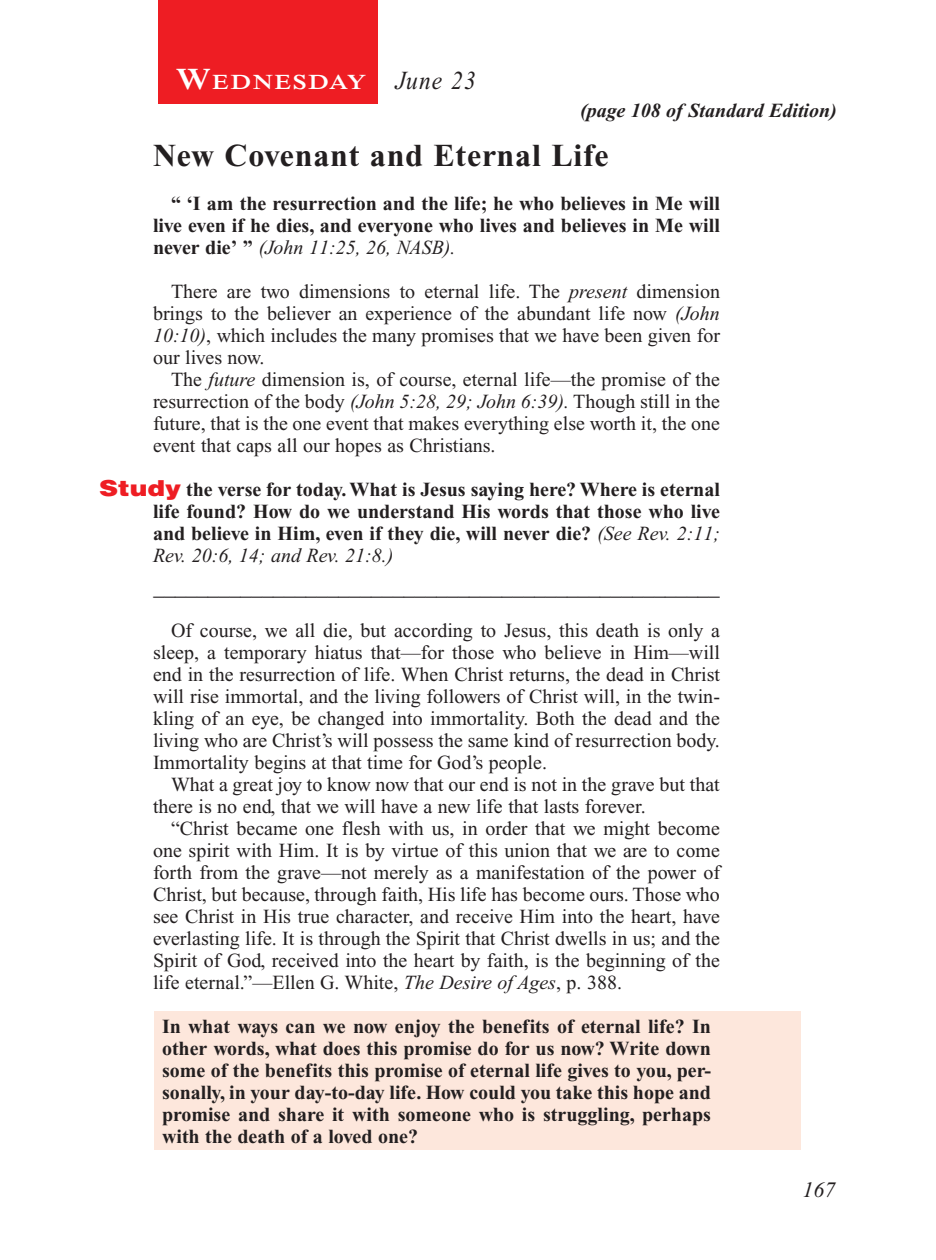
<style>
.page{position:relative;width:936px;height:1260px;background:#fff}
.page>*{position:absolute;margin:0;border:0;box-sizing:border-box;transform-origin:0 0}
.Head{font:700 32px "Times New Roman PS Std";letter-spacing:.025em;color:#231f20}
.Lesson_Dates{font:italic 26px "Times New Roman PS Std";letter-spacing:.05em;color:#231f20;scale:.9 1}
.Blank_Lines{font:22px "Times New Roman PS Std";color:#231f20}
.PageNumbers{font:italic 22px "Times New Roman PS Std";color:#231f20}
.Daily_Header{font:600 21px "Times NRMT Std";letter-spacing:.07em;color:#fff;scale:1.1 1}
.Body{font:20px/22px "Times New Roman PS Std";color:#231f20;text-align:justify}
.x-screened_box-text{font:700 20px/22px "Times New Roman PS Std";color:#231f20;text-align:justify}
.Question{font:700 20px/22px "Times New Roman PS Std";color:#231f20;text-align:justify}
.Body-2{font:700 20px/22px "Times New Roman PS Std";color:#231f20;text-align:justify}
.Page_from_SE{font:italic 700 20px "Times New Roman PS Std";color:#231f20}
.s1{font-size:30px}
.s2{font-weight:400;font-style:italic}
.s3{font-style:italic}
.s4{font-family:"Helvetica LT Std";font-weight:900;font-size:22px;color:#ee1d23}
</style>
<div class="page">
<div style="left:158px;top:0;width:220px;height:103px;background:#ee1d23"></div>
<div style="left:155px;top:1012px;width:646px;height:138px;background:#fde7dc"></div>
<p class="Daily_Header" style="left:176px;top:70px;width:175px"><span class="s1">W</span>EDNESDAY</p>
<p class="Lesson_Dates" style="left:396px;top:66px;width:91px">June 23</p>
<p class="Page_from_SE" style="left:580px;top:100px;width:258px">(page 108 of Standard Edition)</p>
<p class="Head" style="left:153px;top:138px;width:457px">New Covenant and Eternal Life</p>
<p class="Body-2" style="left:153px;top:193px;width:569px;text-indent:18px">“ ‘I am the resurrection and the life; he who believes in Me will live even if he dies, and everyone who lives and believes in Me will never die’ ” <span class="s2">(John 11:25, 26, NASB).</span></p>
<p class="Body" style="left:153px;top:281px;width:569px;text-indent:18px">There are two dimensions to eternal life. The <span class="s3">present</span> dimension brings to the believer an experience of the abundant life now <span class="s3">(John 10:10)</span>, which includes the many promises that we have been given for our lives now.</p>
<p class="Body" style="left:153px;top:369px;width:569px;text-indent:18px">The <span class="s3">future</span> dimension is, of course, eternal life—the promise of the resurrection of the body <span class="s3">(John 5:28, 29; John 6:39).</span> Though still in the future, that is the one event that makes everything else worth it, the one event that caps all our hopes as Christians.</p>
<p class="Question" style="left:153px;top:479px;width:569px;text-indent:-54px"><span class="s4">Study</span> the verse for today. What is Jesus saying here? Where is eternal life found? How do we understand His words that those who live and believe in Him, even if they die, will never die? <span class="s2">(See Rev. 2:11; Rev. 20:6, 14; and Rev. 21:8.)</span></p>
<p class="Blank_Lines" style="left:153px;top:576px;width:568px">____________________________________________________</p>
<p class="Body" style="left:153px;top:620px;width:569px;text-indent:18px">Of course, we all die, but according to Jesus, this death is only a sleep, a temporary hiatus that—for those who believe in Him—will end in the resurrection of life. When Christ returns, the dead in Christ will rise immortal, and the living followers of Christ will, in the twin&shy;kling of an eye, be changed into immortality. Both the dead and the living who are Christ’s will possess the same kind of resurrection body.<br>Immortality begins at that time for God’s people.</p>
<p class="Body" style="left:153px;top:774px;width:568px;text-indent:18px">What a great joy to know now that our end is not in the grave but that there is no end, that we will have a new life that lasts forever.</p>
<p class="Body" style="left:153px;top:818px;width:569px;text-indent:18px">“Christ became one flesh with us, in order that we might become one spirit with Him. It is by virtue of this union that we are to come forth from the grave—not merely as a manifestation of the power of Christ, but because, through faith, His life has become ours. Those who see Christ in His true character, and receive Him into the heart, have everlasting life. It is through the Spirit that Christ dwells in us; and the Spirit of God, received into the heart by faith, is the beginning of the life eternal.”—Ellen G. White, <span class="s3">The Desire of Ages</span>, p. 388.</p>
<p class="x-screened_box-text" style="left:162px;top:1016px;width:551px">In what ways can we now enjoy the benefits of eternal life? In other words, what does this promise do for us now? Write down some of the benefits this promise of eternal life gives to you, per&shy;sonally, in your day-to-day life. How could you take this hope and promise and share it with someone who is struggling, perhaps with the death of a loved one?</p>
<p class="PageNumbers" style="left:802px;top:1178px;width:34px">167</p>
</div>
